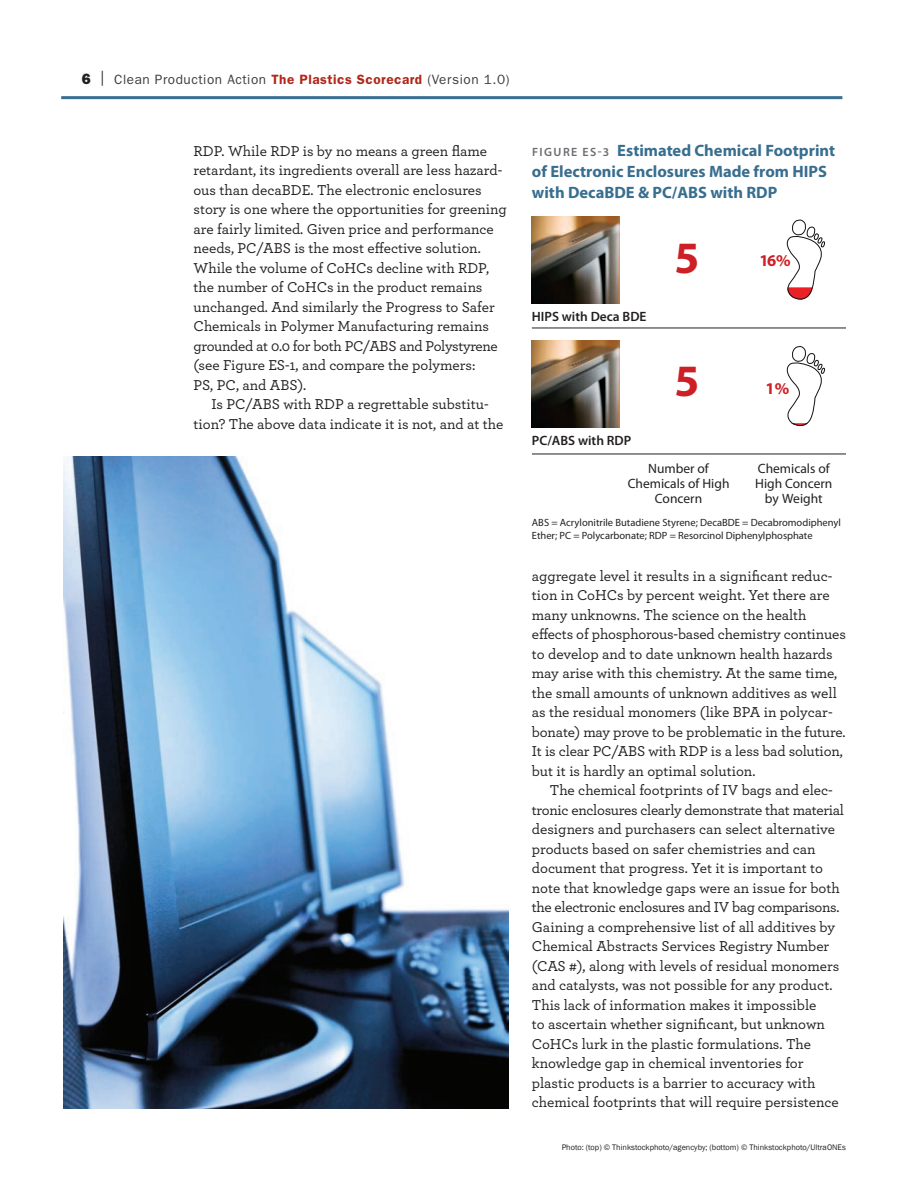
<style>
.page{position:relative;width:918px;height:1188px;background:#fff}
.page>*{position:absolute;margin:0;border:0;box-sizing:border-box;transform-origin:0 0}
.t1{font:700 45px "Myriad Pro";color:#cd2026}
.t2{font:700 16.5px/21px "Myriad Pro";color:#386e8f}
.t3{font:700 16.5px "Myriad Pro";color:#cd2026}
.t4{font:500 15px/19.5px "Archer Pro";color:#231f20}
.t5{font:13.5px/15px "Myriad Pro";color:#231f20;text-align:center}
.t6{font:13.5px "ITC Franklin Gothic Std";letter-spacing:.04em;color:#3e3e3f}
.t7{font:600 13.5px "Myriad Pro";color:#231f20}
.t8{font:10.5px/12.6px "Myriad Pro";color:#231f20}
.t9{font:8.25px "Franklin Gothic";color:#231f20}
.s1{font-family:"ITC Franklin Gothic Std Hvy";font-size:15px;color:#231f20}
.s2{font-size:15px;color:#231f20}
.s3{font-weight:600;color:#b0281a}
.s4{font-weight:600;font-size:12px;color:#6c6d70}
</style>
<div class="page">
<hr style="left:61px;top:96px;width:781px;height:3px;background:#386e8f">
<img style="left:63px;top:456px;width:445px;height:653px">
<svg style="left:786px;top:346px;width:39px;height:81px"></svg>
<svg style="left:786px;top:219px;width:39px;height:81px"></svg>
<hr style="left:532px;top:328px;width:314px;height:1px;background:#231f20">
<hr style="left:532px;top:454px;width:314px;height:1px;background:#231f20">
<img style="left:532px;top:216px;width:88px;height:87px">
<img style="left:532px;top:340px;width:88px;height:88px">
<p class="t6" style="left:82px;top:71px;width:429px"><span class="s1">6</span> <span class="s2">|</span> Clean Production Action <span class="s3">The Plastics Scorecard</span> (Version 1.0)</p>
<p class="t4" style="left:194px;top:140px;width:315px">RDP. While RDP is by no means a green flame retardant, its ingredients overall are less hazard&shy;ous than decaBDE. The electronic enclosures story is one where the opportunities for greening are fairly limited. Given price and performance needs, PC/ABS is the most effective solution.<br>While the volume of CoHCs decline with RDP, the number of CoHCs in the product remains unchanged. And similarly the Progress to Safer Chemicals in Polymer Manufacturing remains grounded at 0.0 for both PC/ABS and Polystyrene (see Figure ES-1, and compare the polymers:<br>PS, PC, and ABS).</p>
<p class="t4" style="left:194px;top:394px;width:311px;text-align:center">Is PC/ABS with RDP a regrettable substitu&shy;tion? The above data indicate it is not, and at the</p>
<p class="t2" style="left:532px;top:140px;width:305px"><span class="s4">Figure E S-3</span> Estimated Chemical Footprint of Electronic Enclosures Made from HIPS with DecaBDE &amp; PC/ABS with RDP</p>
<p class="t7" style="left:532px;top:308px;width:115px">HIPS with Deca BDE</p>
<p class="t7" style="left:532px;top:432px;width:101px">PC/ABS with RDP</p>
<h1 class="t1" style="left:675px;top:229px;width:26px">5</h1>
<h1 class="t1" style="left:675px;top:352px;width:26px">5</h1>
<p class="t5" style="left:628px;top:460px;width:103px">Number of<br>Chemicals of High<br>Concern</p>
<p class="t3" style="left:760px;top:250px;width:33px">16%</p>
<p class="t3" style="left:766px;top:378px;width:25px">1%</p>
<p class="t5" style="left:755px;top:460px;width:79px">Chemicals of<br>High Concern by Weight</p>
<p class="t8" style="left:532px;top:516px;width:311px">ABS = Acrylonitrile Butadiene Styrene; DecaBDE = Decabromodiphenyl<br>Ether; PC = Polycarbonate; RDP = Resorcinol Diphenylphosphate</p>
<p class="t4" style="left:532px;top:565px;width:316px">aggregate level it results in a significant reduc&shy;tion in CoHCs by percent weight. Yet there are many unknowns. The science on the health effects of phosphorous-based chemistry continues to develop and to date unknown health hazards may arise with this chemistry. At the same time, the small amounts of unknown additives as well as the residual monomers (like BPA in polycar&shy;bonate) may prove to be problematic in the future.<br>It is clear PC/ABS with RDP is a less bad solution, but it is hardly an optimal solution.</p>
<p class="t4" style="left:532px;top:780px;width:314px;text-indent:18px">The chemical footprints of IV bags and elec&shy;tronic enclosures clearly demonstrate that material designers and purchasers can select alternative products based on safer chemistries and can document that progress. Yet it is important to note that knowledge gaps were an issue for both the electronic enclosures and IV bag comparisons.<br>Gaining a comprehensive list of all additives by Chemical Abstracts Services Registry Number (CAS #), along with levels of residual monomers and catalysts, was not possible for any product.<br>This lack of information makes it impossible<br>to ascertain whether significant, but unknown CoHCs lurk in the plastic formulations. The knowledge gap in chemical inventories for plastic products is a barrier to accuracy with chemical footprints that will require persistence</p>
<p class="t9" style="left:562px;top:1142px;width:286px">Photo: (top) © Thinkstockphoto/agencyby; (bottom) © Thinkstockphoto/UltraONEs</p>
</div>
